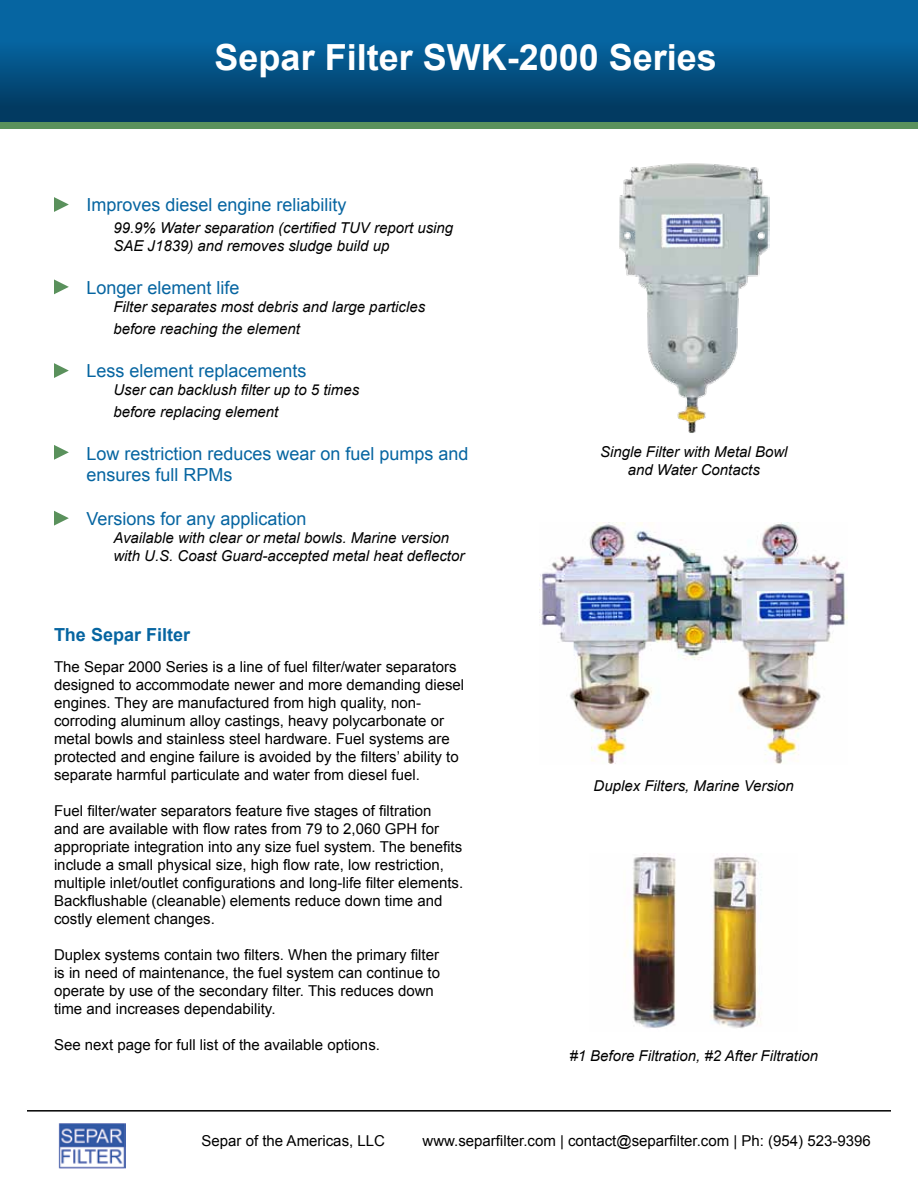
<style>
.page{position:relative;width:918px;height:1188px;background:#fff}
.page>*{position:absolute;margin:0;border:0;box-sizing:border-box;transform-origin:0 0}
.t1{font:700 36px "Arial";color:#fff}
.t2{font:18px/21.6px "Arial";color:#0665a1}
.t3{font:700 18px "Arial";color:#0665a1}
.t4{font:15px/18px "Arial";color:#000}
.t5{font:italic 15px/18px "Arial";color:#000}
</style>
<div class="page">
<hr style="left:27px;top:1110px;width:864px;height:2px;background:#000">
<img style="left:59px;top:1123px;width:66px;height:45px">
<svg style="left:0;top:121px;width:918px;height:7px;background:#4d845c"></svg>
<div style="left:0;top:0;width:918px;height:121px;background:linear-gradient(to bottom,#0770b2,#02395f)"></div>
<svg style="left:54px;top:197px;width:15px;height:15px"></svg>
<svg style="left:54px;top:279px;width:15px;height:15px"></svg>
<svg style="left:54px;top:363px;width:15px;height:15px"></svg>
<svg style="left:54px;top:445px;width:15px;height:15px"></svg>
<svg style="left:54px;top:511px;width:15px;height:15px"></svg>
<img style="left:619px;top:163px;width:150px;height:270px">
<img style="left:540px;top:522px;width:308px;height:242px">
<img style="left:624px;top:853px;width:138px;height:175px">
<h1 class="t1" style="left:215px;top:34px;width:504px">Separ Filter SWK-2000 Series</h1>
<p class="t2" style="left:86px;top:195px;width:262px">Improves diesel engine reliability</p>
<p class="t5" style="left:113px;top:219px;width:341px">99.9% Water separation (certified TUV report using<br>SAE J1839) and removes sludge build up</p>
<p class="t2" style="left:86px;top:277px;width:155px">Longer element life</p>
<p class="t5" style="left:113px;top:296px;width:313px;line-height:21.6px">Filter separates most debris and large particles before reaching the element</p>
<p class="t2" style="left:86px;top:360px;width:222px">Less element replacements</p>
<p class="t5" style="left:113px;top:379px;width:247px;line-height:21.6px">User can backlush filter up to 5 times before replacing element</p>
<p class="t2" style="left:86px;top:443px;width:384px">Low restriction reduces wear on fuel pumps and ensures full RPMs</p>
<p class="t2" style="left:86px;top:508px;width:222px">Versions for any application</p>
<p class="t5" style="left:113px;top:529px;width:352px">Available with clear or metal bowls. Marine version with U.S. Coast Guard-accepted metal heat deflector</p>
<p class="t3" style="left:54px;top:623px;width:138px">The Separ Filter</p>
<p class="t4" style="left:54px;top:658px;width:412px">The Separ 2000 Series is a line of fuel filter/water separators designed to accommodate newer and more demanding diesel engines. They are manufactured from high quality, non&shy;corroding aluminum alloy castings, heavy polycarbonate or metal bowls and stainless steel hardware. Fuel systems are protected and engine failure is avoided by the filters’ ability to separate harmful particulate and water from diesel fuel.</p>
<p class="t4" style="left:54px;top:802px;width:411px">Fuel filter/water separators feature five stages of filtration<br>and are available with flow rates from 79 to 2,060 GPH for appropriate integration into any size fuel system. The benefits include a small physical size, high flow rate, low restriction, multiple inlet/outlet configurations and long-life filter elements.<br>Backflushable (cleanable) elements reduce down time and costly element changes.</p>
<p class="t4" style="left:54px;top:946px;width:388px">Duplex systems contain two filters. When the primary filter is in need of maintenance, the fuel system can continue to operate by use of the secondary filter. This reduces down time and increases dependability.</p>
<p class="t4" style="left:54px;top:1036px;width:328px">See next page for full list of the available options.</p>
<p class="t5" style="left:600px;top:443px;width:189px;text-align:center">Single Filter with Metal Bowl and Water Contacts</p>
<p class="t5" style="left:594px;top:777px;width:202px">Duplex Filters, Marine Version</p>
<p class="t5" style="left:569px;top:1047px;width:250px">#1 Before Filtration, #2 After Filtration</p>
<p class="t4" style="left:202px;top:1132px;width:185px">Separ of the Americas, LLC</p>
<p class="t4" style="left:423px;top:1132px;width:450px">www.separfilter.com | contact@separfilter.com | Ph: (954) 523-9396</p>
</div>
